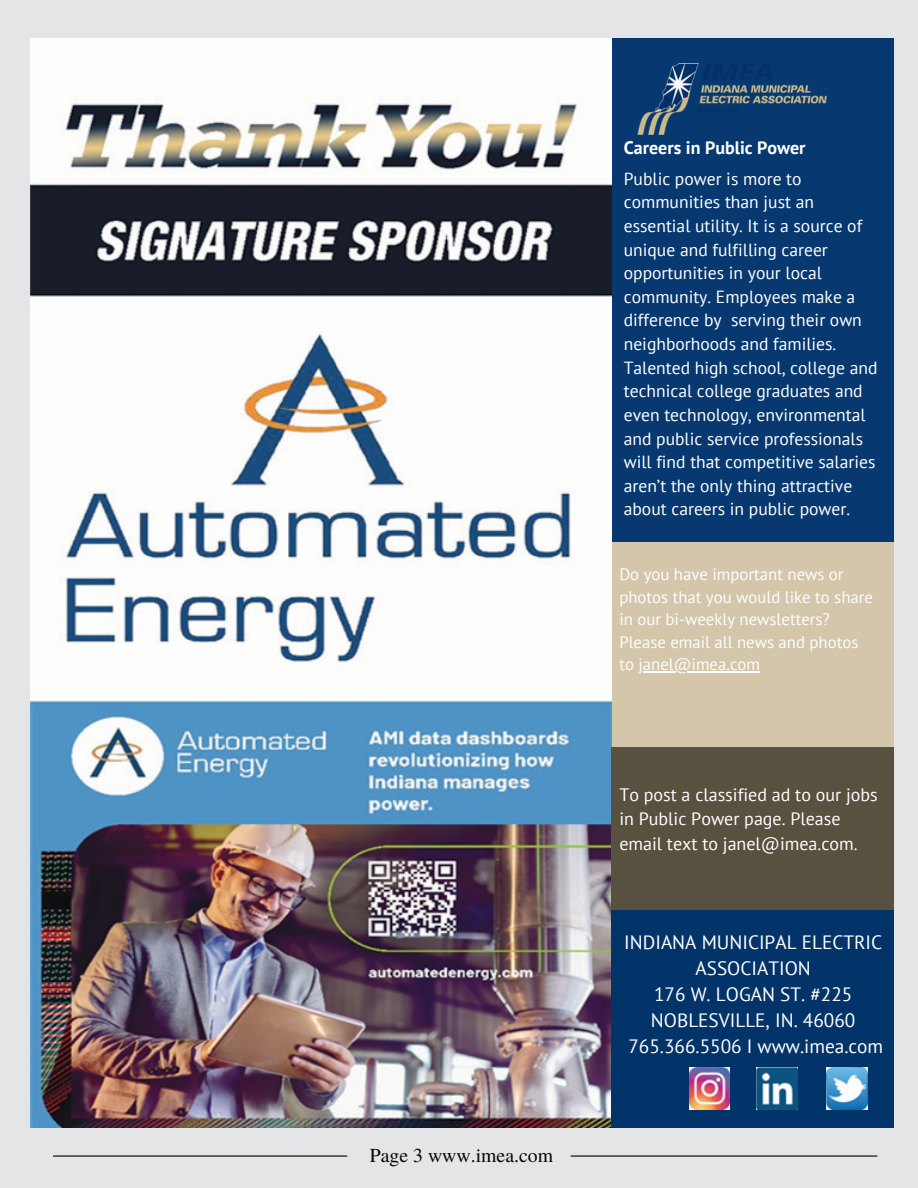
<style>
.page{position:relative;width:918px;height:1188px;background:#e3e5e6}
.page>*{position:absolute;margin:0;border:0;box-sizing:border-box;transform-origin:0 0}
.t1{font:19.8px "Te X Gyre Termes";color:#080704}
.t2{font:19.2px/25.8px "PT Sans";color:#fff;text-align:center}
.t3{font:18px/24.8px "PT Sans";color:#fff}
.t4{font:700 18px "PT Sans";color:#fff}
.t5{font:17.55px/23.7px "PT Sans";color:#fff}
.t6{font:16.8px/22.5px "PT Sans";color:#fff}
</style>
<div class="page">
<img style="left:30px;top:38px;width:581px;height:1089px">
<img style="left:611px;top:38px;width:283px;height:854px">
<img style="left:611px;top:892px;width:283px;height:235px">
<img style="left:826px;top:1068px;width:42px;height:41px">
<img style="left:756px;top:1068px;width:42px;height:41px">
<img style="left:689px;top:1068px;width:41px;height:41px">
<hr style="left:571px;top:1155px;width:306px;height:2px;background:#000">
<hr style="left:53px;top:1155px;width:294px;height:2px;background:#000">
<img style="left:637px;top:64px;width:189px;height:71px">
<hr style="left:638px;top:672px;width:122px;height:1px;background:#fff">
<p class="t1" style="left:370px;top:1142px;width:185px">Page 3 www.imea.com</p>
<p class="t4" style="left:624px;top:136px;width:183px">Careers in Public Power</p>
<p class="t5" style="left:624px;top:166px;width:255px">Public power is more to communities than just an essential utility. It is a source of unique and fulfilling career opportunities in your local community. Employees make a difference by serving their own neighborhoods and families.<br>Talented high school, college and technical college graduates and even technology, environmental and public service professionals will find that competitive salaries aren’t the only thing attractive about careers in public power.</p>
<p class="t6" style="left:619px;top:563px;width:255px">Do you have important news or photos that you would like to share in our bi-weekly newsletters?<br>Please email all news and photos to janel@imea.com</p>
<p class="t3" style="left:619px;top:781px;width:260px">To post a classified ad to our jobs in Public Power page. Please email text to janel@imea.com.</p>
<p class="t2" style="left:624px;top:929px;width:260px">INDIANA MUNICIPAL ELECTRIC<br>ASSOCIATION<br>176 W. LOGAN ST. #225<br>NOBLESVILLE, IN. 46060<br>765.366.5506 I www.imea.com</p>
</div>
